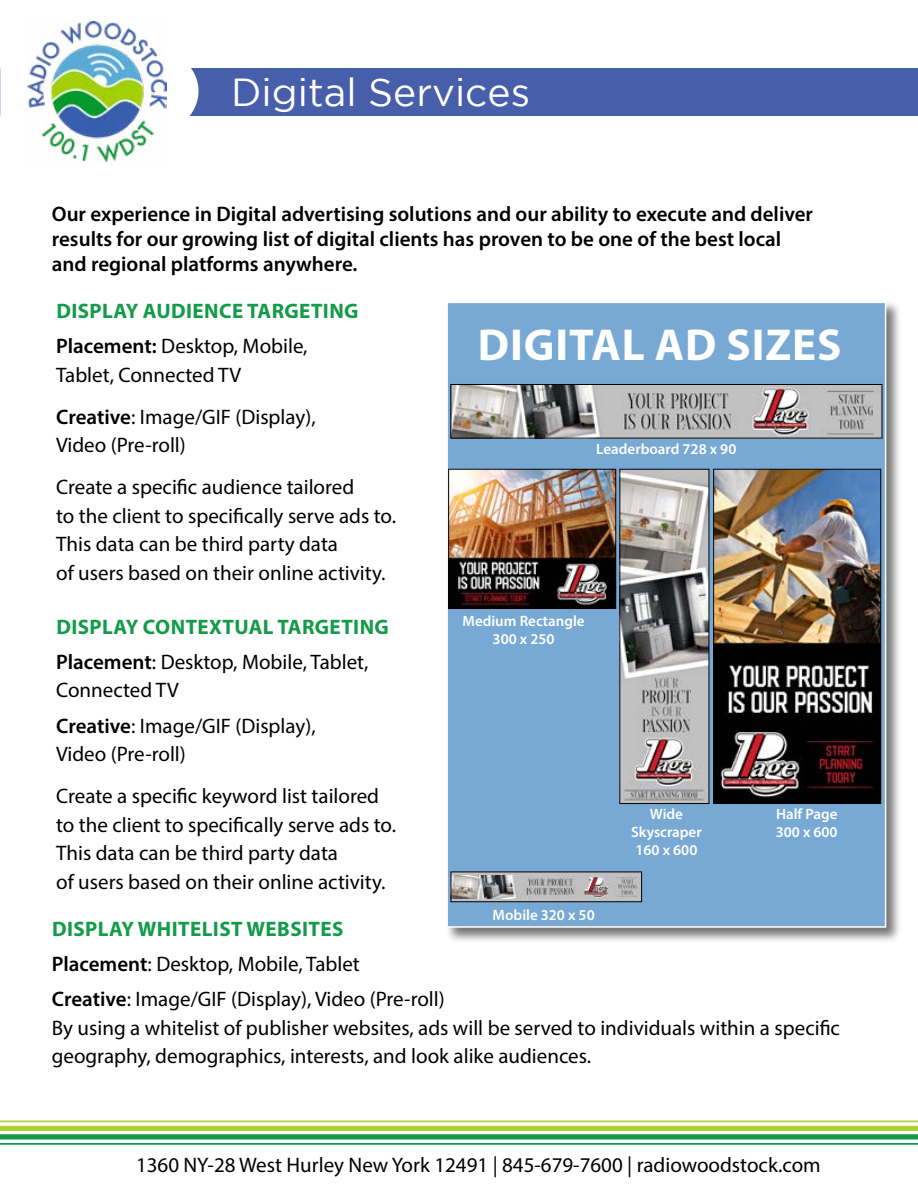
<style>
.page{position:relative;width:918px;height:1188px;background:#fff}
.page>*{position:absolute;margin:0;border:0;box-sizing:border-box;transform-origin:0 0}
.t1{font:700 45px "Myriad Pro";letter-spacing:.02em;color:#fff}
.t2{font:39px "Gotham";color:#fff}
.t3{font:21px/28.5px "Myriad Pro";color:#000}
.t4{font:600 21px/25.2px "Myriad Pro";color:#000}
.t5{font:700 21px/35.2px "Myriad Pro";letter-spacing:.02em;color:#129b48}
.t6{font:600 15px/18px "Myriad Pro";color:#fff;text-align:center}
.s1{font-weight:600;color:#000}
.s2{font-weight:400;color:#000}
.s3{font-weight:600}
.s4{font-weight:700;color:#129b48}
</style>
<div class="page">
<hr style="left:0;top:1120px;width:918px;height:2px;background:#afd032">
<div style="left:0;top:1126px;width:918px;height:5px;background:#afd032"></div>
<div style="left:0;top:1134px;width:918px;height:5px;background:#129b48"></div>
<hr style="left:0;top:1143px;width:918px;height:2px;background:#129b48">
<div style="left:136px;top:68px;width:782px;height:48px;background:#475eaa"></div>
<div style="left:94px;top:47px;width:105px;height:88px;background:#fff;border-radius:50%"></div>
<img style="left:27px;top:22px;width:140px;height:139px">
<div style="left:445px;top:300px;width:457px;height:644px;background:#000;opacity:.54"></div>
<div style="left:446px;top:302px;width:440px;height:626px;background:#77a9d4;border:2px solid #fff"></div>
<img style="left:621px;top:471px;width:86px;height:331px">
<div style="left:619px;top:469px;width:90px;height:335px;border:1px solid #000"></div>
<img style="left:450px;top:471px;width:164px;height:136px">
<div style="left:448px;top:469px;width:168px;height:140px;border:1px solid #000"></div>
<img style="left:715px;top:471px;width:164px;height:331px">
<div style="left:713px;top:469px;width:168px;height:335px;border:1px solid #000"></div>
<div style="left:451px;top:872px;width:191px;height:30px;background:#c0c0c0"></div>
<img style="left:453px;top:875px;width:185px;height:24px">
<div style="left:451px;top:872px;width:191px;height:30px;border:1px solid #000"></div>
<img style="left:453px;top:386px;width:427px;height:50px">
<div style="left:451px;top:384px;width:431px;height:54px;border:1px solid #000"></div>
<h2 class="t2" style="left:231px;top:70px;width:300px">Digital Services</h2>
<p class="t4" style="left:52px;top:201px;width:763px">Our experience in Digital advertising solutions and our ability to execute and deliver results for our growing list of digital clients has proven to be one of the best local and regional platforms anywhere.</p>
<p class="t5" style="left:56px;top:293px;width:304px">DISPLAY AUDIENCE TARGETING<br><span class="s1">Placement:</span> <span class="s2">Desktop, Mobile,</span></p>
<p class="t3" style="left:56px;top:354px;width:261px;line-height:42px">Tablet, Connected TV<br><span class="s3">Creative</span>: Image/GIF (Display),</p>
<p class="t3" style="left:56px;top:424px;width:300px;line-height:42px">Video (Pre-roll)<br>Create a specific audience tailored</p>
<p class="t3" style="left:56px;top:501px;width:341px">to the client to specifically serve ads to.<br>This data can be third party data<br>of users based on their online activity.</p>
<p class="t5" style="left:56px;top:608px;width:334px">DISPLAY CONTEXTUAL TARGETING<br><span class="s1">Placement</span><span class="s2">: Desktop, Mobile, Tablet,</span></p>
<p class="t3" style="left:56px;top:672px;width:261px;line-height:35.2px">Connected TV<br><span class="s3">Creative</span>: Image/GIF (Display),</p>
<p class="t3" style="left:56px;top:733px;width:324px;line-height:42px">Video (Pre-roll)<br>Create a specific keyword list tailored</p>
<p class="t3" style="left:56px;top:810px;width:341px">to the client to specifically serve ads to.<br>This data can be third party data<br>of users based on their online activity.</p>
<p class="t3" style="left:52px;top:911px;width:394px;line-height:35.2px"><span class="s4">DISPLAY WHITELIST WEBSITES<br></span><span class="s3">Placement</span>: Desktop, Mobile, Tablet<br><span class="s3">Creative</span>: Image/GIF (Display), Video (Pre-roll)</p>
<p class="t3" style="left:52px;top:1013px;width:790px">By using a whitelist of publisher websites, ads will be served to individuals within a specific geography, demographics, interests, and look alike audiences.</p>
<h1 class="t1" style="left:478px;top:315px;width:365px">DIGITAL AD SIZES</h1>
<p class="t6" style="left:596px;top:439px;width:142px">Leaderboard 728 x 90</p>
<p class="t6" style="left:463px;top:611px;width:124px">Medium Rectangle<br>300 x 250</p>
<p class="t6" style="left:776px;top:804px;width:63px;text-align:left">Half Page<br>300 x 600</p>
<p class="t6" style="left:631px;top:804px;width:72px">Wide<br>Skyscraper<br>160 x 600</p>
<p class="t6" style="left:493px;top:905px;width:104px">Mobile 320 x 50</p>
<p class="t3" style="left:136px;top:1151px;width:686px">1360 NY-28 West Hurley New York 12491 | 845-679-7600 | radiowoodstock.com</p>
</div>
